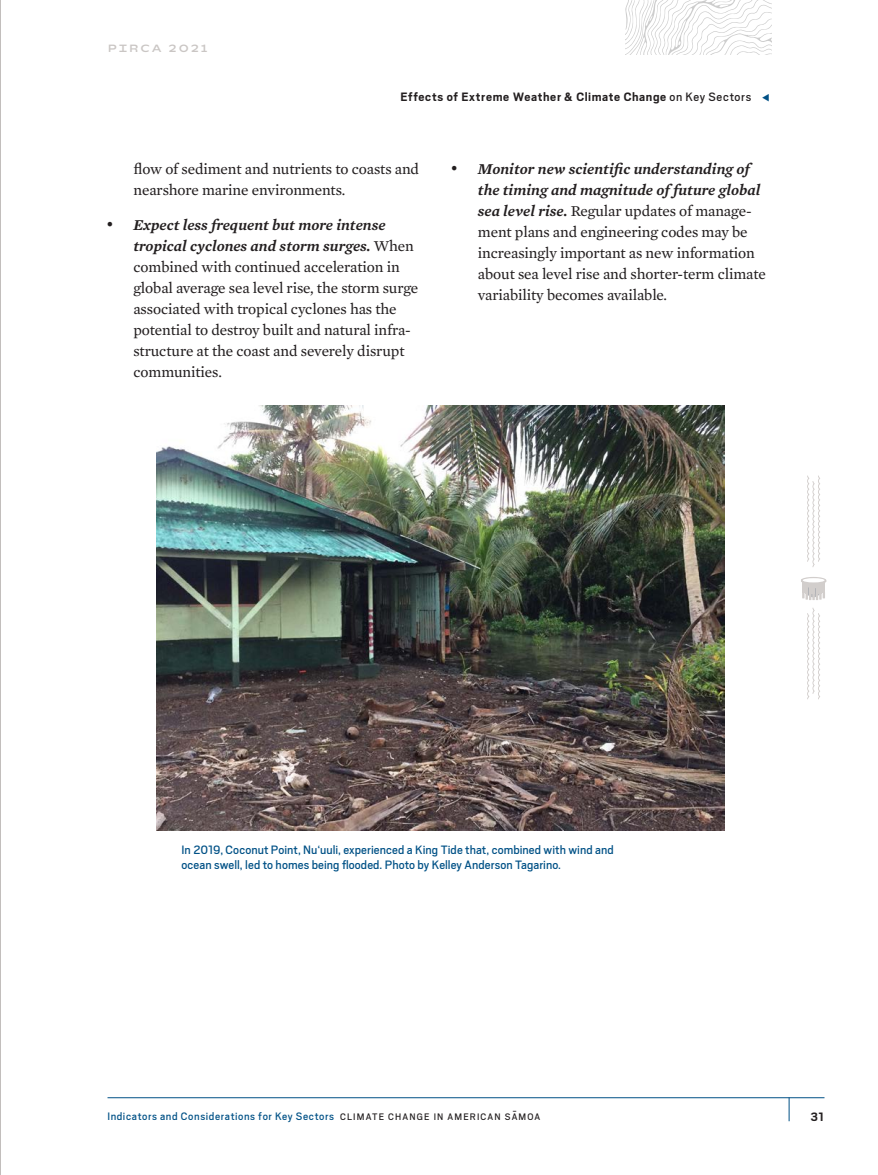
<style>
.page{position:relative;width:878px;height:1175px;background:#fff}
.page>*{position:absolute;margin:0;border:0;box-sizing:border-box;transform-origin:0 0}
.t1{font:15.3px/21px "Mercury Text G2";letter-spacing:-.01em;color:#231f20}
.t2{font:13.5px/15px "Scout";letter-spacing:.005em;color:#015186}
.t3{font:700 13.5px "Scout";letter-spacing:.045em;color:#231f20}
.t4{font:12px "Scout";letter-spacing:.05em;color:#015186}
.t5{font:600 10.5px "TT Runs";letter-spacing:.22em;color:#cac6c4}
.t6{font:10.5px "Scout";color:#231f20}
.s1{font-weight:400}
.s2{font-weight:600;font-style:italic}
.s3{font-size:10.5px;color:#231f20}
</style>
<div class="page">
<hr style="left:107px;top:1097px;width:717px;height:1px;background:#015186">
<svg style="left:788px;top:1097px;width:1px;height:24px"></svg>
<hr style="left:0;top:0;width:1px;height:1174px;background:#afa9a7">
<svg style="left:625px;top:0;width:146px;height:54px"></svg>
<svg style="left:807px;top:475px;width:13px;height:92px"></svg>
<svg style="left:807px;top:608px;width:13px;height:91px"></svg>
<div style="left:801px;top:577px;width:25px;height:6px;background:#d2cecc;border-radius:50%"></div>
<svg style="left:802px;top:578px;width:22px;height:4px"></svg>
<svg style="left:801px;top:579px;width:25px;height:21px"></svg>
<img style="left:157px;top:405px;width:567px;height:425px">
<p class="t5" style="left:108px;top:42px;width:101px">PIRCA 2021</p>
<p class="t3" style="left:400px;top:88px;width:352px">Effects of Extreme Weather &amp; Climate Change <span class="s1">on Key Sectors</span></p>
<p class="t1" style="left:133px;top:158px;width:287px">flow of sediment and nutrients to coasts and nearshore marine environments.</p>
<p class="t1" style="left:133px;top:213px;width:286px;text-indent:-27px">• <span class="s2">Expect less frequent but more intense tropical cyclones and storm surges.</span> When combined with continued acceleration in global average sea level rise, the storm surge associated with tropical cyclones has the potential to destroy built and natural infra&shy;structure at the coast and severely disrupt communities.</p>
<p class="t1" style="left:478px;top:158px;width:289px;text-indent:-27px">• <span class="s2">Monitor new scientific understanding of the timing and magnitude of future global sea level rise.</span> Regular updates of manage&shy;ment plans and engineering codes may be increasingly important as new information about sea level rise and shorter-term climate variability becomes available.</p>
<p class="t2" style="left:181px;top:842px;width:434px">In 2019, Coconut Point, Nu‘uuli, experienced a King Tide that, combined with wind and ocean swell, led to homes being flooded. Photo by Kelley Anderson Tagarino.</p>
<p class="t6" style="left:512px;top:1104px;width:5px">-</p>
<p class="t4" style="left:107px;top:1108px;width:411px">Indicators and Considerations for Key Sectors <span class="s3">CLIMATE CHANGE IN AMERICAN SA</span></p>
<p class="t6" style="left:518px;top:1109px;width:23px">MOA</p>
<p class="t3" style="left:810px;top:1108px;width:15px">31</p>
</div>
